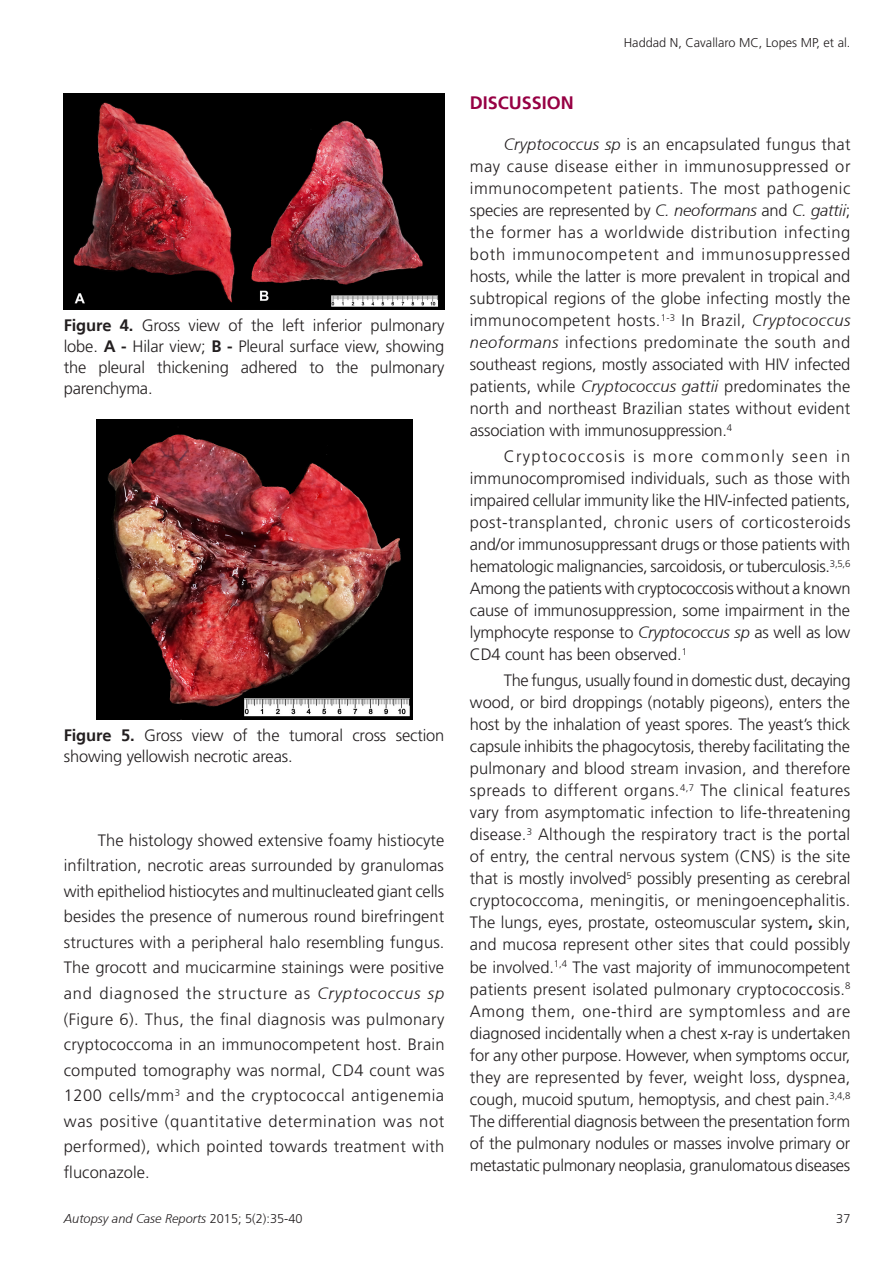
<style>
.page{position:relative;width:893px;height:1263px;background:#fff}
.page>*{position:absolute;margin:0;border:0;box-sizing:border-box;transform-origin:0 0}
.Heading1{font:700 18px "Frutiger";color:#970044}
.Paragraph{font:300 16.5px/22px "Frutiger";letter-spacing:-.01em;color:#231f20;text-align:justify}
.FigureCaption{font:300 16.5px/21px "Frutiger";letter-spacing:-.01em;color:#231f20;text-align:justify}
.RunningHeader{font:italic 300 12.75px "Frutiger";color:#231f20}
.RunningAuthorsAlt{font:300 12.75px "Frutiger";color:#231f20}
.Numbering{font:300 12.75px "Frutiger";color:#231f20}
.s1{font-weight:700}
.s2{font-style:italic}
.s3{font-style:normal}
</style>
<div class="page">
<img style="left:64px;top:94px;width:380px;height:216px">
<img style="left:96px;top:420px;width:316px;height:299px">
<p class="FigureCaption" style="left:64px;top:315px;width:382px"><span class="s1">Figure 4.</span> Gross view of the left inferior pulmonary lobe. <span class="s1">A -</span> Hilar view; <span class="s1">B -</span> Pleural surface view, showing the pleural thickening adhered to the pulmonary parenchyma.</p>
<p class="FigureCaption" style="left:64px;top:725px;width:382px"><span class="s1">Figure 5.</span> Gross view of the tumoral cross section showing yellowish necrotic areas.</p>
<p class="Paragraph" style="left:64px;top:827px;width:382px;line-height:25.5px;text-indent:34px">The histology showed extensive foamy histiocyte infiltration, necrotic areas surrounded by granulomas with epitheliod histiocytes and multinucleated giant cells besides the presence of numerous round birefringent structures with a peripheral halo resembling fungus.<br>The grocott and mucicarmine stainings were positive and diagnosed the structure as <span class="s2">Cryptococcus sp </span>(Figure 6). Thus, the final diagnosis was pulmonary cryptococcoma in an immunocompetent host. Brain computed tomography was normal, CD4 count was 1200 cells/mm<sup>3</sup> and the cryptococcal antigenemia was positive (quantitative determination was not performed), which pointed towards treatment with fluconazole.</p>
<p class="RunningHeader" style="left:64px;top:1212px;width:240px">Autopsy and Case Reports <span class="s3">2015; 5(2):35-40</span></p>
<p class="RunningAuthorsAlt" style="left:624px;top:36px;width:228px">Haddad N, Cavallaro MC, Lopes MP, et al.</p>
<p class="Heading1" style="left:470px;top:92px;width:106px">DISCUSSION</p>
<p class="Paragraph" style="left:470px;top:133px;width:382px;text-indent:34px"><span class="s2">Cryptococcus sp</span> is an encapsulated fungus that may cause disease either in immunosuppressed or immunocompetent patients. The most pathogenic species are represented by <span class="s2">C. neoformans</span> and <span class="s2">C. gattii</span>; the former has a worldwide distribution infecting both immunocompetent and immunosuppressed hosts, while the latter is more prevalent in tropical and subtropical regions of the globe infecting mostly the immunocompetent hosts.<sup>1-3</sup> In Brazil, <span class="s2">Cryptococcus neoformans</span> infections predominate the south and southeast regions, mostly associated with HIV infected patients, while <span class="s2">Cryptococcus gattii</span> predominates the north and northeast Brazilian states without evident association with immunosuppression.<sup>4</sup></p>
<p class="Paragraph" style="left:470px;top:445px;width:382px;text-indent:34px">Cryptococcosis is more commonly seen in immunocompromised individuals, such as those with impaired cellular immunity like the HIV-infected patients, post-transplanted, chronic users of corticosteroids and/or immunosuppressant drugs or those patients with hematologic malignancies, sarcoidosis, or tuberculosis.<sup>3,5,6<br></sup>Among the patients with cryptococcosis without a known cause of immunosuppression, some impairment in the lymphocyte response to <span class="s2">Cryptococcus sp</span> as well as low CD4 count has been observed.<sup>1</sup></p>
<p class="Paragraph" style="left:470px;top:669px;width:382px;text-indent:34px">The fungus, usually found in domestic dust, decaying wood, or bird droppings (notably pigeons), enters the host by the inhalation of yeast spores. The yeast’s thick capsule inhibits the phagocytosis, thereby facilitating the pulmonary and blood stream invasion, and therefore spreads to different organs.<sup>4,7</sup> The clinical features vary from asymptomatic infection to life-threatening disease.<sup>3</sup> Although the respiratory tract is the portal of entry, the central nervous system (CNS) is the site that is mostly involved<sup>5</sup> possibly presenting as cerebral cryptococcoma, meningitis, or meningoencephalitis.<br>The lungs, eyes, prostate, osteomuscular system<span class="s1">,</span> skin, and mucosa represent other sites that could possibly be involved.<sup>1,4</sup> The vast majority of immunocompetent patients present isolated pulmonary cryptococcosis.<sup>8<br></sup>Among them, one‑third are symptomless and are diagnosed incidentally when a chest x-ray is undertaken for any other purpose. However, when symptoms occur, they are represented by fever, weight loss, dyspnea, cough, mucoid sputum, hemoptysis, and chest pain.<sup>3,4,8<br></sup>The differential diagnosis between the presentation form of the pulmonary nodules or masses involve primary or metastatic pulmonary neoplasia, granulomatous diseases</p>
<p class="Numbering" style="left:836px;top:1211px;width:16px">37</p>
</div>
